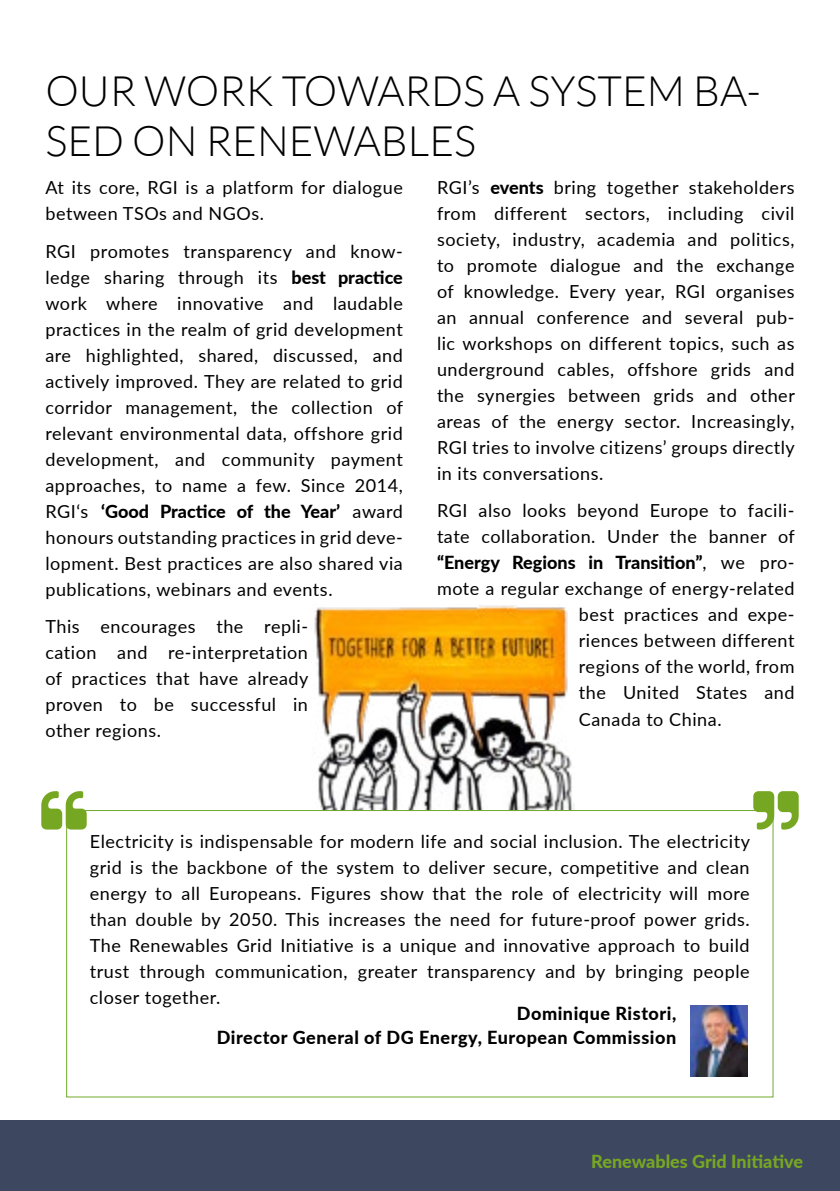
<style>
.page{position:relative;width:840px;height:1191px;background:#fff}
.page>*{position:absolute;margin:0;border:0;box-sizing:border-box;transform-origin:0 0}
.t1{font:300 42px/50.4px "Lato";color:#000}
.t2{font:18px/26px "Lato";letter-spacing:.03em;color:#000;text-align:justify}
.t3{font:800 18px/24px "Lato";letter-spacing:.03em;color:#000;text-align:right}
.t4{font:800 18px "Lato";color:#000}
.t5{font:800 18px "Lato";color:#76a722}
.s1{font-weight:800}
.s2{font-weight:400}
</style>
<div class="page">
<div style="left:0;top:1120px;width:839px;height:71px;background:#3e4760"></div>
<img style="left:314px;top:605px;width:260px;height:205px">
<img style="left:690px;top:1005px;width:57px;height:71px">
<svg style="left:41px;top:791px;width:46px;height:38px"></svg>
<svg style="left:752px;top:791px;width:46px;height:38px"></svg>
<h1 class="t1" style="left:45px;top:66px;width:716px">OUR WORK TOWARDS A SYSTEM BA-<br>SED ON RENEWABLES</h1>
<p class="t2" style="left:45px;top:174px;width:359px">At its core, RGI is a platform for dialogue between TSOs and NGOs.</p>
<p class="t2" style="left:45px;top:237px;width:359px">RGI promotes transparency and know&shy;ledge sharing through its <span class="s1">best practice </span>work where innovative and laudable practices in the realm of grid development are highlighted, shared, discussed, and actively improved. They are related to grid corridor management, the collection of relevant environmental data, offshore grid development, and community payment approaches, to name a few. Since 2014, RGI‘s <span class="s1">‘Good Practice of the Year’</span> award honours outstanding practices in grid deve&shy;lopment. Best practices are also shared via publications, webinars and events.</p>
<p class="t2" style="left:45px;top:612px;width:264px">This encourages the repli&shy;cation and re-interpretation of practices that have already proven to be successful in other regions.</p>
<p class="t2" style="left:437px;top:174px;width:359px">RGI’s <span class="s1">events</span> bring together stakeholders from different sectors, including civil society, industry, academia and politics, to promote dialogue and the exchange of knowledge. Every year, RGI organises an annual conference and several pub&shy;lic workshops on different topics, such as underground cables, offshore grids and the synergies between grids and other areas of the energy sector. Increasingly, RGI tries to involve citizens’ groups directly in its conversations.</p>
<p class="t2" style="left:437px;top:497px;width:359px">RGI also looks beyond Europe to facili-</p>
<p class="t2" style="left:437px;top:523px;width:359px">tate collaboration. Under the banner of</p>
<p class="t4" style="left:437px;top:549px;width:359px">“Energy Regions in Transition”<span class="s2">, we pro-</span></p>
<p class="t2" style="left:437px;top:575px;width:359px">mote a regular exchange of energy-related</p>
<p class="t2" style="left:578px;top:601px;width:217px">best practices and expe-</p>
<p class="t2" style="left:578px;top:627px;width:217px">riences between different</p>
<p class="t2" style="left:578px;top:653px;width:217px">regions of the world, from</p>
<p class="t2" style="left:578px;top:679px;width:217px">the United States and</p>
<p class="t2" style="left:578px;top:705px;width:144px">Canada to China.</p>
<p class="t2" style="left:90px;top:827px;width:661px">Electricity is indispensable for modern life and social inclusion. The electricity grid is the backbone of the system to deliver secure, competitive and clean energy to all Europeans. Figures show that the role of electricity will more than double by 2050. This increases the need for future-proof power grids.<br>The Renewables Grid Initiative is a unique and innovative approach to build trust through communication, greater transparency and by bringing people closer together.</p>
<p class="t3" style="left:217px;top:1000px;width:461px">Dominique Ristori,<br>Director General of DG Energy, European Commission</p>
<p class="t5" style="left:591px;top:1147px;width:213px">Renewables Grid Initiative</p>
</div>
